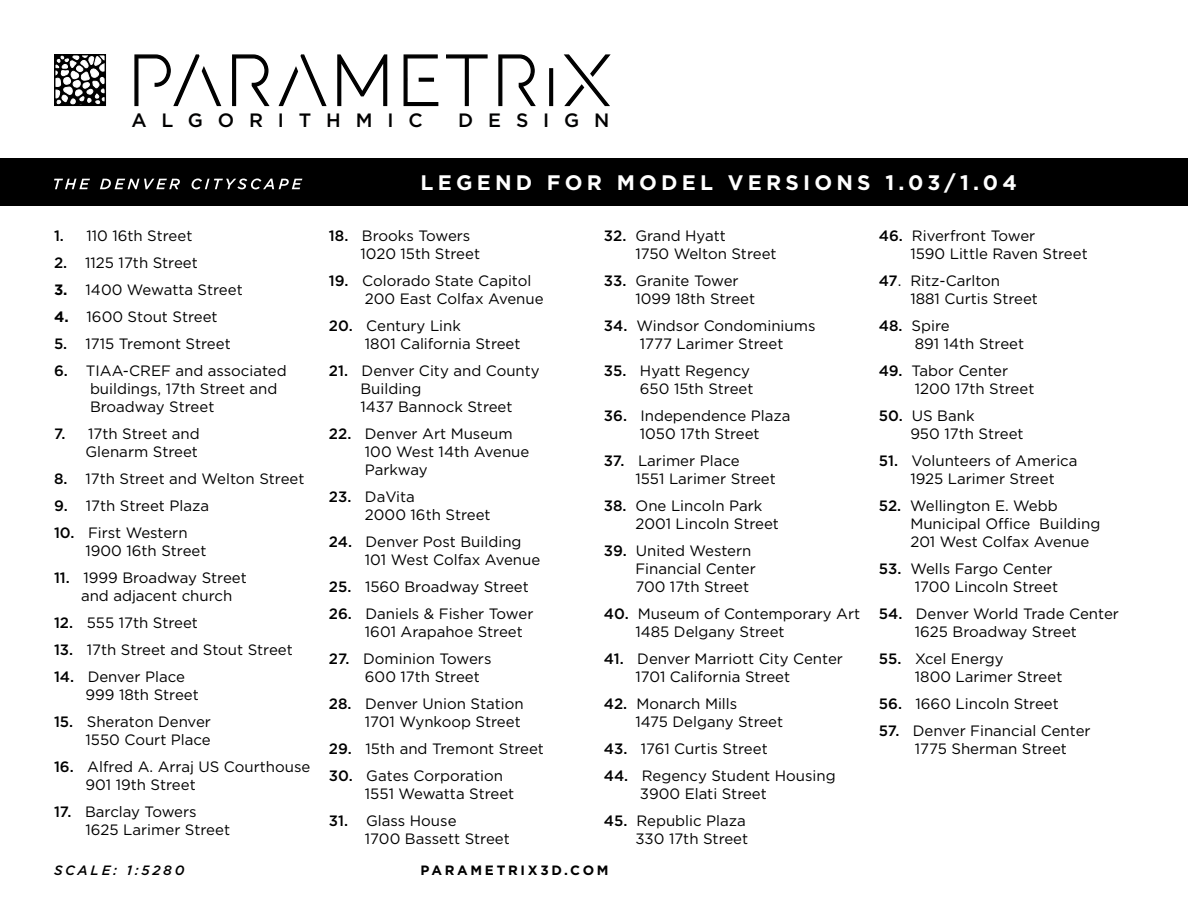
<style>
.page{position:relative;width:1188px;height:918px;background:#fff}
.page>*{position:absolute;margin:0;border:0;box-sizing:border-box;transform-origin:0 0}
.t1{font:700 21px "Gotham";letter-spacing:.2em;color:#fff}
.t2{font:500 19.35px "Gotham";letter-spacing:.77em;color:#010000}
.t3{font:15px/18px "Gotham";color:#000}
.t4{font:700 13.5px "Gotham";letter-spacing:.2em;color:#000}
.t5{font:italic 500 13.5px "Gotham";letter-spacing:.2em;color:#000}
.s1{font-weight:500}
.s2{font-weight:700}
</style>
<div class="page">
<div style="left:0;top:158px;width:1188px;height:48px;background:#000"></div>
<svg style="left:54px;top:179px;width:36px;height:10px"></svg>
<svg style="left:100px;top:179px;width:80px;height:10px"></svg>
<svg style="left:192px;top:178px;width:110px;height:11px"></svg>
<svg style="left:337px;top:54px;width:50px;height:52px"></svg>
<svg style="left:446px;top:54px;width:42px;height:52px"></svg>
<svg style="left:232px;top:54px;width:38px;height:52px"></svg>
<svg style="left:498px;top:54px;width:38px;height:52px"></svg>
<svg style="left:404px;top:54px;width:34px;height:52px"></svg>
<svg style="left:549px;top:68px;width:4px;height:38px"></svg>
<svg style="left:564px;top:54px;width:47px;height:52px"></svg>
<svg style="left:134px;top:54px;width:87px;height:52px"></svg>
<svg style="left:279px;top:54px;width:48px;height:52px"></svg>
<svg style="left:56px;top:56px;width:48px;height:48px"></svg>
<div style="left:54px;top:54px;width:52px;height:52px;border:1px solid #000"></div>
<p class="t2" style="left:131px;top:108px;width:293px">ALGORITHMIC</p>
<p class="t2" style="left:458px;top:108px;width:153px">DESIGN</p>
<p class="t3" style="left:54px;top:226px;width:140px"><span class="s1">1.</span> 110 16th Street</p>
<p class="t3" style="left:54px;top:253px;width:145px"><span class="s1">2.</span> 1125 17th Street</p>
<p class="t3" style="left:54px;top:280px;width:190px"><span class="s2">3.</span> 1400 Wewatta Street</p>
<p class="t3" style="left:54px;top:307px;width:165px"><span class="s2">4.</span> 1600 Stout Street</p>
<p class="t3" style="left:54px;top:334px;width:178px"><span class="s1">5.</span> 1715 Tremont Street</p>
<p class="t3" style="left:90px;top:361px;width:198px;text-indent:-36px"><span class="s1">6.</span> TIAA-CREF and associated buildings, 17th Street and<br>Broadway Street</p>
<p class="t3" style="left:54px;top:424px;width:147px;text-align:right"><span class="s1">7.</span> 17th Street and<br>Glenarm Street</p>
<p class="t3" style="left:54px;top:469px;width:252px"><span class="s1">8.</span> 17th Street and Welton Street</p>
<p class="t3" style="left:54px;top:496px;width:157px"><span class="s1">9.</span> 17th Street Plaza</p>
<p class="t3" style="left:86px;top:523px;width:123px;text-indent:-32px"><span class="s1">10.</span> First Western<br>1900 16th Street</p>
<p class="t3" style="left:81px;top:568px;width:167px;text-indent:-27px"><span class="s1">11.</span> 1999 Broadway Street and adjacent church</p>
<p class="t3" style="left:54px;top:613px;width:145px"><span class="s1">12.</span> 555 17th Street</p>
<p class="t3" style="left:54px;top:640px;width:240px"><span class="s1">13.</span> 17th Street and Stout Street</p>
<p class="t3" style="left:86px;top:667px;width:115px;text-indent:-32px"><span class="s1">14.</span> Denver Place<br>999 18th Street</p>
<p class="t3" style="left:54px;top:712px;width:158px;text-align:right"><span class="s1">15.</span> Sheraton Denver<br>1550 Court Place</p>
<p class="t3" style="left:86px;top:757px;width:226px;text-indent:-32px"><span class="s1">16.</span> Alfred A. Arraj US Courthouse<br>901 19th Street</p>
<p class="t3" style="left:86px;top:802px;width:146px;text-indent:-32px"><span class="s1">17.</span> Barclay Towers<br>1625 Larimer Street</p>
<h1 class="t1" style="left:421px;top:168px;width:598px">LEGEND FOR MODEL VERSIONS 1.03/1.04</h1>
<p class="t3" style="left:360px;top:226px;width:121px;text-indent:-32px"><span class="s1">18.</span> Brooks Towers<br>1020 15th Street</p>
<p class="t3" style="left:365px;top:271px;width:180px;text-indent:-36px"><span class="s1">19.</span> Colorado State Capitol<br>200 East Colfax Avenue</p>
<p class="t3" style="left:365px;top:316px;width:157px;text-indent:-36px"><span class="s1">20.</span> Century Link<br>1801 California Street</p>
<p class="t3" style="left:360px;top:361px;width:181px;text-indent:-32px"><span class="s1">21.</span> Denver City and County<br>Building<br>1437 Bannock Street</p>
<p class="t3" style="left:365px;top:424px;width:166px;text-indent:-36px"><span class="s1">22.</span> Denver Art Museum<br>100 West 14th Avenue<br>Parkway</p>
<p class="t3" style="left:365px;top:487px;width:127px;text-indent:-36px"><span class="s1">23.</span> DaVita<br>2000 16th Street</p>
<p class="t3" style="left:365px;top:532px;width:177px;text-indent:-36px"><span class="s1">24.</span> Denver Post Building<br>101 West Colfax Avenue</p>
<p class="t3" style="left:329px;top:577px;width:201px"><span class="s1">25.</span> 1560 Broadway Street</p>
<p class="t3" style="left:365px;top:604px;width:170px;text-indent:-36px"><span class="s1">26.</span> Daniels &amp; Fisher Tower<br>1601 Arapahoe Street</p>
<p class="t3" style="left:365px;top:649px;width:128px;text-indent:-36px"><span class="s1">27.</span> Dominion Towers<br>600 17th Street</p>
<p class="t3" style="left:329px;top:694px;width:196px;text-align:right"><span class="s1">28.</span> Denver Union Station<br>1701 Wynkoop Street</p>
<p class="t3" style="left:329px;top:739px;width:217px"><span class="s1">29.</span> 15th and Tremont Street</p>
<p class="t3" style="left:365px;top:766px;width:151px;text-indent:-36px"><span class="s1">30.</span> Gates Corporation<br>1551 Wewatta Street</p>
<p class="t3" style="left:365px;top:811px;width:146px;text-indent:-36px"><span class="s1">31.</span> Glass House<br>1700 Bassett Street</p>
<p class="t3" style="left:635px;top:226px;width:143px;text-indent:-32px"><span class="s1">32.</span> Grand Hyatt<br>1750 Welton Street</p>
<p class="t3" style="left:635px;top:271px;width:121px;text-indent:-32px"><span class="s1">33.</span> Granite Tower<br>1099 18th Street</p>
<p class="t3" style="left:604px;top:316px;width:213px;text-align:center"><span class="s1">34.</span> Windsor Condominiums<br>1777 Larimer Street</p>
<p class="t3" style="left:604px;top:361px;width:151px;text-align:right"><span class="s1">35.</span> Hyatt Regency<br>650 15th Street</p>
<p class="t3" style="left:604px;top:406px;width:188px;text-align:center"><span class="s1">36.</span> Independence Plaza<br>1050 17th Street</p>
<p class="t3" style="left:635px;top:451px;width:142px;text-indent:-32px"><span class="s1">37.</span> Larimer Place<br>1551 Larimer Street</p>
<p class="t3" style="left:635px;top:496px;width:145px;text-indent:-32px"><span class="s1">38.</span> One Lincoln Park<br>2001 Lincoln Street</p>
<p class="t3" style="left:635px;top:541px;width:122px;text-indent:-32px"><span class="s1">39.</span> United Western<br>Financial Center<br>700 17th Street</p>
<p class="t3" style="left:635px;top:604px;width:226px;text-indent:-32px"><span class="s1">40.</span> Museum of Contemporary Art<br>1485 Delgany Street</p>
<p class="t3" style="left:635px;top:649px;width:209px;text-indent:-32px"><span class="s1">41.</span> Denver Marriott City Center<br>1701 California Street</p>
<p class="t3" style="left:635px;top:694px;width:149px;text-indent:-32px"><span class="s1">42.</span> Monarch Mills<br>1475 Delgany Street</p>
<p class="t3" style="left:604px;top:739px;width:165px"><span class="s1">43.</span> 1761 Curtis Street</p>
<p class="t3" style="left:640px;top:766px;width:197px;text-indent:-36px"><span class="s1">44.</span> Regency Student Housing<br>3900 Elati Street</p>
<p class="t3" style="left:604px;top:811px;width:146px;text-align:right"><span class="s1">45.</span> Republic Plaza<br>330 17th Street</p>
<p class="t3" style="left:910px;top:226px;width:179px;text-indent:-32px"><span class="s1">46.</span> Riverfront Tower<br>1590 Little Raven Street</p>
<p class="t3" style="left:910px;top:271px;width:129px;text-indent:-32px"><span class="s1">47</span>. Ritz-Carlton<br>1881 Curtis Street</p>
<p class="t3" style="left:915px;top:316px;width:111px;text-indent:-36px"><span class="s1">48.</span> Spire<br>891 14th Street</p>
<p class="t3" style="left:915px;top:361px;width:121px;text-indent:-36px"><span class="s1">49.</span> Tabor Center<br>1200 17th Street</p>
<p class="t3" style="left:910px;top:406px;width:115px;text-indent:-32px"><span class="s1">50.</span> US Bank<br>950 17th Street</p>
<p class="t3" style="left:879px;top:451px;width:200px;text-align:center"><span class="s1">51.</span> Volunteers of America<br>1925 Larimer Street</p>
<p class="t3" style="left:910px;top:496px;width:192px;text-indent:-32px"><span class="s1">52.</span> Wellington E. Webb<br>Municipal Office Building<br>201 West Colfax Avenue</p>
<p class="t3" style="left:915px;top:559px;width:145px;text-indent:-36px"><span class="s1">53.</span> Wells Fargo Center<br>1700 Lincoln Street</p>
<p class="t3" style="left:879px;top:604px;width:242px;text-align:center"><span class="s1">54.</span> Denver World Trade Center<br>1625 Broadway Street</p>
<p class="t3" style="left:915px;top:649px;width:149px;text-indent:-36px"><span class="s1">55.</span> Xcel Energy<br>1800 Larimer Street</p>
<p class="t3" style="left:879px;top:694px;width:182px"><span class="s1">56.</span> 1660 Lincoln Street</p>
<p class="t3" style="left:915px;top:721px;width:177px;text-indent:-36px"><span class="s1">57.</span> Denver Financial Center<br>1775 Sherman Street</p>
<p class="t5" style="left:54px;top:861px;width:132px">SCALE: 1:5280</p>
<p class="t4" style="left:421px;top:861px;width:189px">PARAMETRIX3D.COM</p>
</div>
